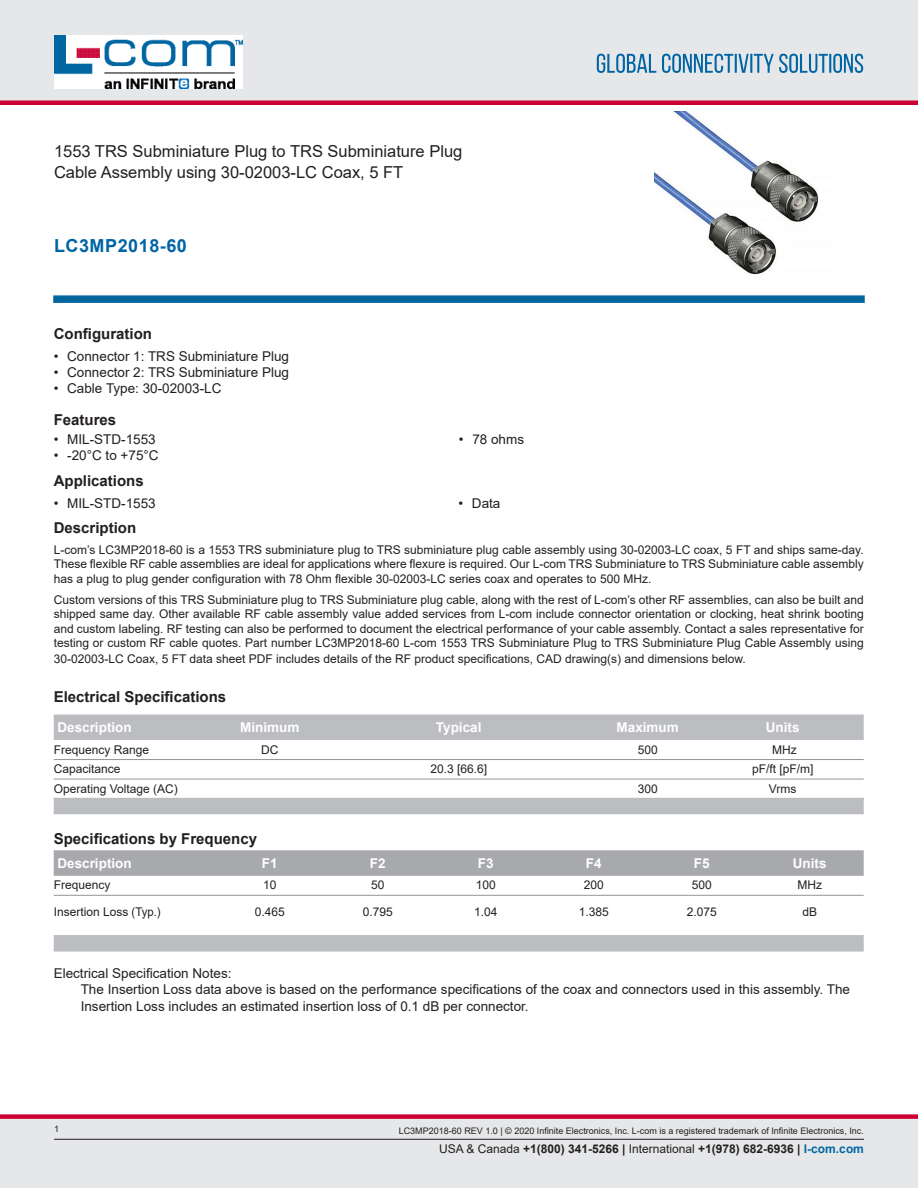
<style>
.page{position:relative;width:918px;height:1188px;background:#fff}
.page>*{position:absolute;margin:0;border:0;box-sizing:border-box;transform-origin:0 0}
.PN{font:700 18px "Arial";letter-spacing:.03em;color:#0065a4}
.Web_Description_Para{font:16.5px/21px "Arial";color:#231f20}
.Head1{font:700 15px "Arial";color:#231f20}
.LCOM_Table_Body_Low{font:700 15px "Arial";color:#231f20}
.Specs_Para{font:13.5px/16.2px "Arial";color:#231f20}
.LCOM_Table_Header_Lo{font:700 13.5px "Arial";color:#fff}
.Table_Header_Frequen{font:700 13.5px "Arial";color:#fff}
.MarketingDescription{font:12px/14.4px "Arial";color:#231f20;text-align:justify}
.LCOM_Table_Body_Low-2{font:12px "Arial";color:#231f20}
.Table_Body_Frequency{font:12px "Arial";color:#231f20}
.t1{font:700 12px "Arial";color:#231f20}
.t2{font:9px "Arial";color:#231f20}
.s1{font-weight:400}
.s2{color:#0065a4}
</style>
<div class="page">
<svg style="left:53px;top:295px;width:812px;height:8px;background:#0f6ea3"></svg>
<img style="left:655px;top:111px;width:163px;height:164px">
<div style="left:54px;top:715px;width:810px;height:25px;background:#bcbdc0"></div>
<hr style="left:54px;top:759px;width:810px;height:1px;background:#939598">
<hr style="left:54px;top:779px;width:810px;height:1px;background:#939598">
<div style="left:54px;top:798px;width:810px;height:16px;background:#bcbdc0"></div>
<div style="left:54px;top:850px;width:810px;height:26px;background:#a8a9ad"></div>
<hr style="left:54px;top:895px;width:810px;height:1px;background:#939598">
<div style="left:54px;top:935px;width:810px;height:17px;background:#bcbdc0"></div>
<div style="left:0;top:1119px;width:918px;height:69px;background:#e6e7e9"></div>
<div style="left:0;top:1114px;width:918px;height:5px;background:#c03"></div>
<div style="left:0;top:0;width:918px;height:102px;background:#e6e7e9"></div>
<div style="left:0;top:100px;width:918px;height:5px;background:#c03"></div>
<hr style="left:54px;top:1139px;width:810px;height:1px;background:#231f20">
<svg style="left:597px;top:54px;width:266px;height:19px"></svg>
<h1 class="Web_Description_Para" style="left:54px;top:141px;width:410px">1553 TRS Subminiature Plug to TRS Subminiature Plug<br>Cable Assembly using 30-02003-LC Coax, 5 FT</h1>
<p class="PN" style="left:54px;top:233px;width:134px">LC3MP2018-60</p>
<p class="Head1" style="left:54px;top:323px;width:100px">Configuration</p>
<p class="Specs_Para" style="left:54px;top:348px;width:237px">• Connector 1: TRS Subminiature Plug</p>
<p class="Specs_Para" style="left:54px;top:364px;width:237px">• Connector 2: TRS Subminiature Plug</p>
<p class="Specs_Para" style="left:54px;top:380px;width:169px">• Cable Type: 30-02003-LC</p>
<p class="Head1" style="left:54px;top:410px;width:64px">Features</p>
<p class="Specs_Para" style="left:54px;top:431px;width:104px">• MIL-STD-1553</p>
<p class="Specs_Para" style="left:54px;top:447px;width:106px">• -20°C to +75°C</p>
<p class="Specs_Para" style="left:459px;top:431px;width:67px">• 78 ohms</p>
<p class="Head1" style="left:54px;top:470px;width:92px">Applications</p>
<p class="Specs_Para" style="left:54px;top:495px;width:104px">• MIL-STD-1553</p>
<p class="Specs_Para" style="left:458px;top:495px;width:44px">• Data</p>
<p class="Head1" style="left:54px;top:517px;width:84px">Description</p>
<p class="MarketingDescription" style="left:54px;top:542px;width:812px">L-com’s LC3MP2018-60 is a 1553 TRS subminiature plug to TRS subminiature plug cable assembly using 30-02003-LC coax, 5 FT and ships same-day.<br>These flexible RF cable assemblies are ideal for applications where flexure is required. Our L-com TRS Subminiature to TRS Subminiature cable assembly has a plug to plug gender configuration with 78 Ohm flexible 30-02003-LC series coax and operates to 500 MHz.</p>
<p class="MarketingDescription" style="left:54px;top:592px;width:811px">Custom versions of this TRS Subminiature plug to TRS Subminiature plug cable, along with the rest of L-com’s other RF assemblies, can also be built and shipped same day. Other available RF cable assembly value added services from L-com include connector orientation or clocking, heat shrink booting and custom labeling. RF testing can also be performed to document the electrical performance of your cable assembly. Contact a sales representative for testing or custom RF cable quotes. Part number LC3MP2018-60 L-com 1553 TRS Subminiature Plug to TRS Subminiature Plug Cable Assembly using</p>
<p class="MarketingDescription" style="left:54px;top:652px;width:694px">30-02003-LC Coax, 5 FT data sheet PDF includes details of the RF product specifications, CAD drawing(s) and dimensions below.</p>
<p class="Head1" style="left:54px;top:686px;width:174px">Electrical Specifications</p>
<p class="LCOM_Table_Header_Lo" style="left:57px;top:718px;width:76px">Description</p>
<p class="LCOM_Table_Header_Lo" style="left:240px;top:718px;width:61px">Minimum</p>
<p class="LCOM_Table_Header_Lo" style="left:436px;top:718px;width:47px">Typical</p>
<p class="LCOM_Table_Header_Lo" style="left:617px;top:718px;width:64px">Maximum</p>
<p class="LCOM_Table_Header_Lo" style="left:766px;top:718px;width:35px">Units</p>
<p class="LCOM_Table_Body_Low-2" style="left:54px;top:741px;width:97px">Frequency Range</p>
<p class="LCOM_Table_Body_Low-2" style="left:261px;top:741px;width:19px">DC</p>
<p class="LCOM_Table_Body_Low-2" style="left:638px;top:741px;width:22px">500</p>
<p class="LCOM_Table_Body_Low-2" style="left:772px;top:741px;width:26px">MHz</p>
<p class="LCOM_Table_Body_Low-2" style="left:54px;top:761px;width:68px">Capacitance</p>
<p class="LCOM_Table_Body_Low-2" style="left:430px;top:761px;width:58px">20.3 [66.6]</p>
<p class="LCOM_Table_Body_Low-2" style="left:752px;top:761px;width:63px">pF/ft [pF/m]</p>
<p class="LCOM_Table_Body_Low-2" style="left:54px;top:780px;width:126px">Operating Voltage (AC)</p>
<p class="LCOM_Table_Body_Low-2" style="left:638px;top:780px;width:22px">300</p>
<p class="LCOM_Table_Body_Low-2" style="left:769px;top:780px;width:29px">Vrms</p>
<p class="LCOM_Table_Body_Low" style="left:54px;top:828px;width:205px">Specifications by Frequency</p>
<p class="Table_Header_Frequen" style="left:57px;top:853px;width:76px">Description</p>
<p class="Table_Header_Frequen" style="left:262px;top:853px;width:17px">F1</p>
<p class="Table_Header_Frequen" style="left:370px;top:853px;width:17px">F2</p>
<p class="Table_Header_Frequen" style="left:478px;top:853px;width:17px">F3</p>
<p class="Table_Header_Frequen" style="left:586px;top:853px;width:17px">F4</p>
<p class="Table_Header_Frequen" style="left:694px;top:853px;width:17px">F5</p>
<p class="Table_Header_Frequen" style="left:793px;top:853px;width:35px">Units</p>
<p class="Table_Body_Frequency" style="left:54px;top:877px;width:58px">Frequency</p>
<p class="Table_Body_Frequency" style="left:263px;top:877px;width:15px">10</p>
<p class="Table_Body_Frequency" style="left:371px;top:877px;width:15px">50</p>
<p class="Table_Body_Frequency" style="left:476px;top:877px;width:22px">100</p>
<p class="Table_Body_Frequency" style="left:584px;top:877px;width:22px">200</p>
<p class="Table_Body_Frequency" style="left:692px;top:877px;width:22px">500</p>
<p class="Table_Body_Frequency" style="left:797px;top:877px;width:26px">MHz</p>
<p class="Table_Body_Frequency" style="left:54px;top:904px;width:109px">Insertion Loss (Typ.)</p>
<p class="Table_Body_Frequency" style="left:255px;top:904px;width:32px">0.465</p>
<p class="Table_Body_Frequency" style="left:363px;top:904px;width:32px">0.795</p>
<p class="Table_Body_Frequency" style="left:474px;top:904px;width:25px">1.04</p>
<p class="Table_Body_Frequency" style="left:579px;top:904px;width:32px">1.385</p>
<p class="Table_Body_Frequency" style="left:687px;top:904px;width:32px">2.075</p>
<p class="Table_Body_Frequency" style="left:802px;top:904px;width:16px">dB</p>
<p class="Specs_Para" style="left:54px;top:965px;width:179px">Electrical Specification Notes:</p>
<p class="Specs_Para" style="left:81px;top:982px;width:771px">The Insertion Loss data above is based on the performance specifications of the coax and connectors used in this assembly. The<br>Insertion Loss includes an estimated insertion loss of 0.1 dB per connector.</p>
<p class="t2" style="left:54px;top:1123px;width:7px">1</p>
<p class="t2" style="left:399px;top:1125px;width:467px">LC3MP2018-60 REV 1.0 | © 2020 Infinite Electronics, Inc. L-com is a registered trademark of Infinite Electronics, Inc.</p>
<p class="t1" style="left:439px;top:1140px;width:426px"><span class="s1">USA &amp; Canada</span> +1(800) 341-5266 | <span class="s1">International</span> +1(978) 682-6936 | <span class="s2">l-com.com</span></p>
</div>
